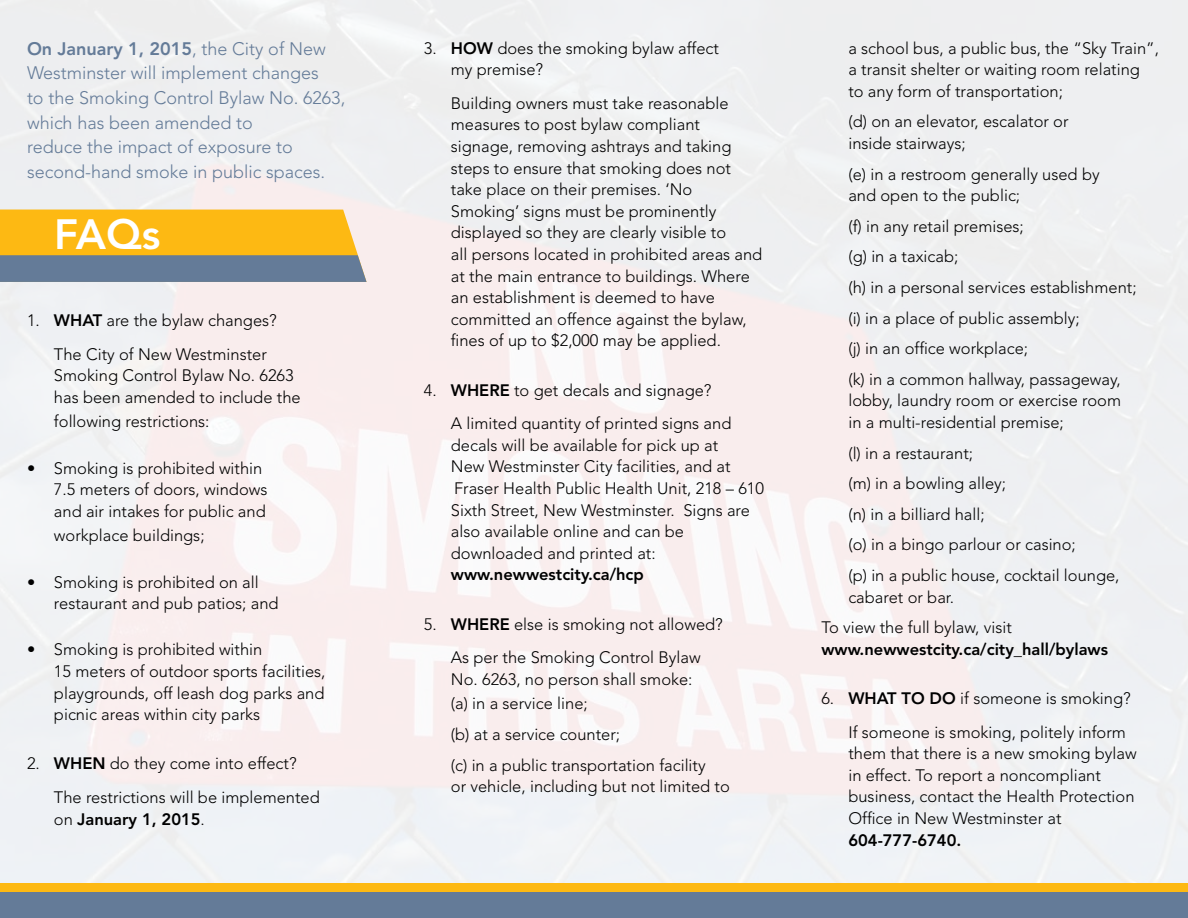
<style>
.page{position:relative;width:1188px;height:918px;background:#f1eff1}
.page>*{position:absolute;margin:0;border:0;box-sizing:border-box;transform-origin:0 0}
.t1{font:800 42px "Avenir";color:#fff}
.t2{font:300 18px/24.6px "Avenir";color:#647b98}
.t3{font:300 16.5px/21.6px "Avenir";color:#000}
.t4{font:800 16.5px "Avenir";color:#000}
.s1{font-weight:800}
.s2{font-weight:300}
</style>
<div class="page">
<div style="left:0;top:891px;width:1188px;height:27px;background:#647b98"></div>
<div style="left:0;top:883px;width:1188px;height:8px;background:#fdb913"></div>
<svg style="left:0;top:210px;width:367px;height:72px;background:#c4a34a"></svg>
<p class="t2" style="left:27px;top:36px;width:320px"><span class="s1">On January 1, 2015</span>, the City of New Westminster will implement changes<br>to the Smoking Control Bylaw No. 6263, which has been amended to<br>reduce the impact of exposure to second-hand smoke in public spaces.</p>
<h1 class="t1" style="left:54px;top:210px;width:108px">FAQs</h1>
<p class="t3" style="left:54px;top:303px;width:224px;line-height:33.6px;text-indent:-27px">1. <span class="s1">WHAT</span> are the bylaw changes?<br>The City of New Westminster</p>
<p class="t3" style="left:54px;top:365px;width:248px">Smoking Control Bylaw No. 6263 has been amended to include the</p>
<p class="t3" style="left:54px;top:411px;width:157px">following restrictions:</p>
<p class="t3" style="left:54px;top:457px;width:215px;text-indent:-27px">• Smoking is prohibited within<br>7.5 meters of doors, windows and air intakes for public and</p>
<p class="t3" style="left:54px;top:525px;width:152px">workplace buildings;</p>
<p class="t3" style="left:54px;top:571px;width:226px;text-indent:-27px">• Smoking is prohibited on all restaurant and pub patios; and</p>
<p class="t3" style="left:54px;top:639px;width:273px;text-indent:-27px">• Smoking is prohibited within<br>15 meters of outdoor sports facilities, playgrounds, off leash dog parks and picnic areas within city parks</p>
<p class="t3" style="left:54px;top:747px;width:267px;line-height:33.6px;text-indent:-27px">2. <span class="s1">WHEN</span> do they come into effect?<br>The restrictions will be implemented</p>
<p class="t4" style="left:54px;top:809px;width:152px"><span class="s2">on</span> January 1, 2015<span class="s2">.</span></p>
<p class="t3" style="left:451px;top:37px;width:270px;text-indent:-27px">3. <span class="s1">HOW</span> does the smoking bylaw affect my premise?</p>
<p class="t3" style="left:451px;top:92px;width:313px">Building owners must take reasonable measures to post bylaw compliant signage, removing ashtrays and taking steps to ensure that smoking does not take place on their premises. ‘No Smoking’ signs must be prominently displayed so they are clearly visible to<br>all persons located in prohibited areas and at the main entrance to buildings. Where an establishment is deemed to have committed an offence against the bylaw, fines of up to $2,000 may be applied.</p>
<p class="t3" style="left:451px;top:373px;width:282px;line-height:33.6px;text-indent:-27px">4. <span class="s1">WHERE</span> to get decals and signage?<br>A limited quantity of printed signs and</p>
<p class="t3" style="left:451px;top:434px;width:315px">decals will be available for pick up at<br>New Westminster City facilities, and at Fraser Health Public Health Unit, 218 – 610<br>Sixth Street, New Westminster. Signs are also available online and can be downloaded and printed at:</p>
<p class="t4" style="left:451px;top:565px;width:195px">www.newwestcity.ca/hcp</p>
<p class="t3" style="left:424px;top:607px;width:301px;line-height:33.6px;text-align:center">5. <span class="s1">WHERE</span> else is smoking not allowed?<br>As per the Smoking Control Bylaw</p>
<p class="t3" style="left:451px;top:667px;width:243px;line-height:24.6px">No. 6263, no person shall smoke: (a) in a service line;</p>
<p class="t3" style="left:451px;top:719px;width:256px;line-height:30.6px">(b) at a service counter;<br>(c) in a public transportation facility</p>
<p class="t3" style="left:451px;top:776px;width:281px">or vehicle, including but not limited to</p>
<p class="t3" style="left:848px;top:37px;width:312px">a school bus, a public bus, the “Sky Train”, a transit shelter or waiting room relating to any form of transportation;</p>
<p class="t3" style="left:848px;top:111px;width:222px">(d) on an elevator, escalator or inside stairways;</p>
<p class="t3" style="left:848px;top:163px;width:253px">(e) in a restroom generally used by and open to the public;</p>
<p class="t3" style="left:848px;top:211px;width:290px;line-height:30.6px">(f) in any retail premises;<br>(g) in a taxicab;<br>(h) in a personal services establishment; (i) in a place of public assembly;<br>(j) in an office workplace;<br>(k) in a common hallway, passageway,</p>
<p class="t3" style="left:848px;top:390px;width:274px">lobby, laundry room or exercise room in a multi-residential premise;</p>
<p class="t3" style="left:848px;top:438px;width:273px;line-height:30.6px">(l) in a restaurant;<br>(m) in a bowling alley;<br>(n) in a billiard hall;<br>(o) in a bingo parlour or casino;<br>(p) in a public house, cocktail lounge,</p>
<p class="t3" style="left:821px;top:582px;width:192px;line-height:30.6px;text-indent:27px">cabaret or bar.<br>To view the full bylaw, visit</p>
<p class="t4" style="left:821px;top:639px;width:288px">www.newwestcity.ca/city_hall/bylaws</p>
<p class="t3" style="left:821px;top:682px;width:311px;line-height:33.6px;text-align:right">6. <span class="s1">WHAT TO DO</span> if someone is smoking?<br>If someone is smoking, politely inform</p>
<p class="t3" style="left:848px;top:743px;width:290px">them that there is a new smoking bylaw in effect. To report a noncompliant business, contact the Health Protection Office in New Westminster at</p>
<p class="t4" style="left:848px;top:830px;width:114px">604-777-6740.</p>
</div>
